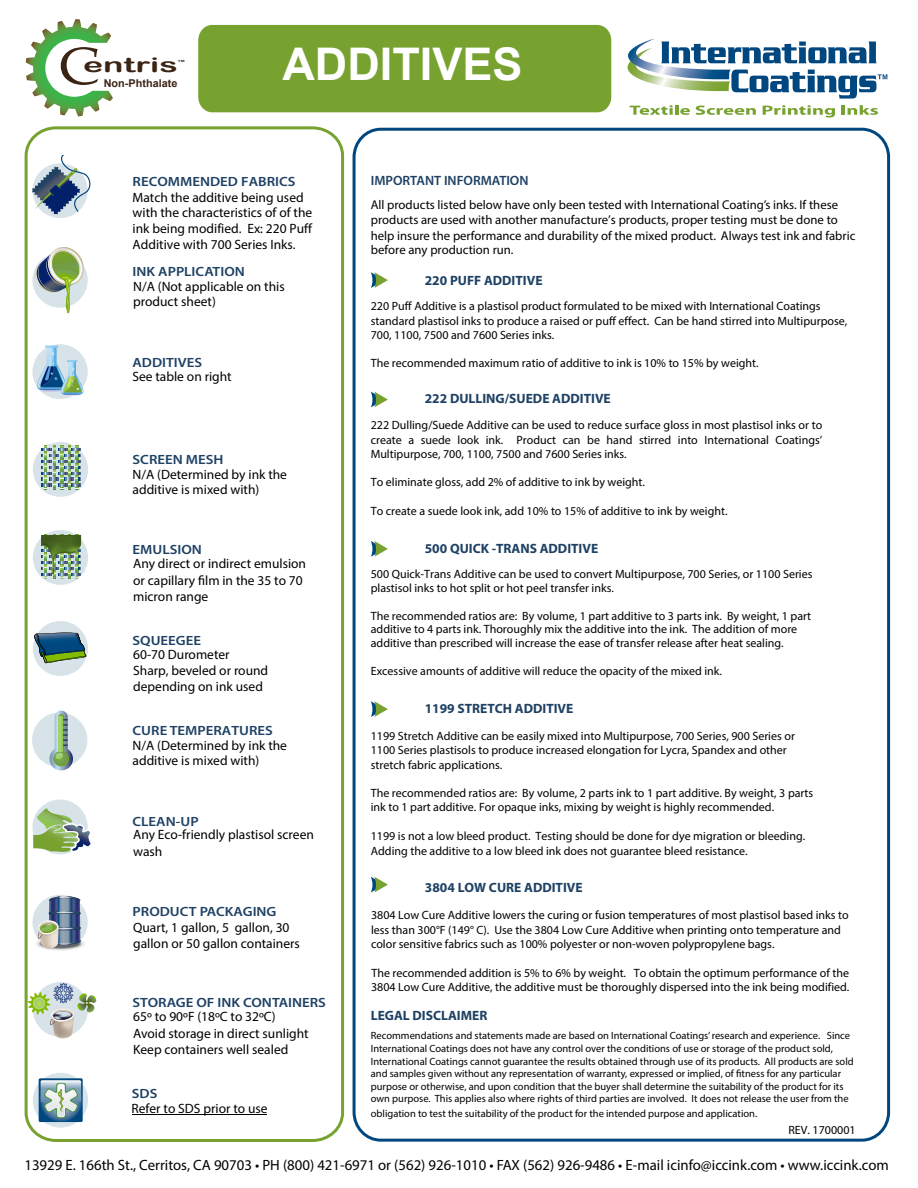
<style>
.page{position:relative;width:918px;height:1188px;background:#fff}
.page>*{position:absolute;margin:0;border:0;box-sizing:border-box;transform-origin:0 0}
.t1{font:53.1px "Book Antiqua";color:#3c2415;scale:1.08 1}
.t2{font:700 45px "Arial";color:#fff}
.t3{font:20.25px "Arial Rounded MT Bold";color:#3c2415;scale:1.66 1}
.t4{font:14.85px "Myriad Pro";color:#000}
.t5{font:13.5px/16.2px "Myriad Pro";color:#000}
.t6{font:700 13.5px "Myriad Pro";color:#1e4164}
.t7{font:600 13.5px "Myriad Pro";color:#1e4164}
.t8{font:600 13.35px "Myriad Pro";color:#1e4164;scale:1.11 1}
.t9{font:12.75px/15.1px "Myriad Pro";color:#000}
.t10{font:12px/14.4px "Myriad Pro";color:#000}
.t11{font:700 10.8px "Arial";color:#3c2415}
.t12{font:10.5px/12.6px "Myriad Pro";color:#000}
.t13{font:2.85px "Arial Rounded MT Bold";color:#3c2415;scale:1.66 1}
</style>
<div class="page">
<div style="left:25px;top:126px;width:319px;height:1016px;border:3px solid #78a22f;border-radius:29px"></div>
<svg style="left:628px;top:39px;width:259px;height:60px"></svg>
<svg style="left:630px;top:105px;width:60px;height:10px"></svg>
<svg style="left:696px;top:106px;width:60px;height:9px"></svg>
<svg style="left:763px;top:105px;width:72px;height:13px"></svg>
<svg style="left:842px;top:105px;width:36px;height:10px"></svg>
<div style="left:353px;top:128px;width:537px;height:1014px;border:3px solid #00467f;border-radius:27px"></div>
<svg style="left:26px;top:19px;width:87px;height:97px"></svg>
<div style="left:60px;top:43px;width:125px;height:48px;background:#fff;border-radius:21px"></div>
<div style="left:32px;top:163px;width:56px;height:55px;background:#d8e3e9;border-radius:50%"></div>
<div style="left:32px;top:344px;width:56px;height:55px;background:#d8e3e9;border-radius:50%"></div>
<div style="left:33px;top:442px;width:55px;height:55px;background:#d8e3e9;border-radius:50%"></div>
<div style="left:33px;top:530px;width:55px;height:55px;background:#d8e3e9;border-radius:50%"></div>
<div style="left:33px;top:621px;width:55px;height:55px;background:#d8e3e9;border-radius:50%"></div>
<div style="left:32px;top:712px;width:55px;height:55px;background:#d8e3e9;border-radius:50%"></div>
<div style="left:32px;top:800px;width:56px;height:54px;background:#d8e3e9;border-radius:50%"></div>
<div style="left:32px;top:895px;width:56px;height:55px;background:#d8e3e9;border-radius:50%"></div>
<div style="left:33px;top:1073px;width:55px;height:55px;background:#d8e3e9;border-radius:50%"></div>
<svg style="left:32px;top:155px;width:59px;height:59px"></svg>
<svg style="left:34px;top:247px;width:52px;height:67px"></svg>
<svg style="left:36px;top:346px;width:48px;height:50px"></svg>
<svg style="left:42px;top:446px;width:39px;height:44px"></svg>
<svg style="left:41px;top:535px;width:40px;height:44px"></svg>
<svg style="left:34px;top:633px;width:53px;height:30px"></svg>
<svg style="left:49px;top:711px;width:24px;height:59px"></svg>
<hr style="left:59px;top:716px;width:3px;height:35px;background:#a2d072">
<svg style="left:33px;top:808px;width:58px;height:45px"></svg>
<div style="left:35px;top:936px;width:51px;height:15px;background:#f7f7f7;border-radius:50%"></div>
<div style="left:37px;top:937px;width:47px;height:13px;background:#f0f0f1;border-radius:50%"></div>
<div style="left:38px;top:938px;width:45px;height:12px;background:#eaebeb;border-radius:50%"></div>
<div style="left:39px;top:938px;width:43px;height:11px;background:#cfd0d2;border-radius:50%"></div>
<svg style="left:35px;top:896px;width:46px;height:54px"></svg>
<svg style="left:28px;top:983px;width:68px;height:58px"></svg>
<svg style="left:39px;top:1078px;width:44px;height:44px;background:#82a4b0"></svg>
<div style="left:198px;top:25px;width:413px;height:87px;background:#78a22f;border-radius:15px"></div>
<svg style="left:371px;top:272px;width:17px;height:16px"></svg>
<svg style="left:371px;top:392px;width:17px;height:15px"></svg>
<svg style="left:371px;top:541px;width:17px;height:16px"></svg>
<svg style="left:371px;top:701px;width:17px;height:16px"></svg>
<hr style="left:132px;top:1115px;width:135px;height:1px;background:#000">
<svg style="left:371px;top:877px;width:17px;height:16px"></svg>
<h1 class="t1" style="left:58px;top:29px;width:39px">C</h1>
<h3 class="t3" style="left:83px;top:53px;width:59px">entris</h3>
<p class="t13" style="left:178px;top:59px;width:6px">TM</p>
<p class="t11" style="left:104px;top:76px;width:75px">Non-Phthalate</p>
<h2 class="t2" style="left:282px;top:32px;width:242px">ADDITIVES</h2>
<p class="t8" style="left:133px;top:173px;width:148px">RECOMMENDED FABRICS</p>
<p class="t5" style="left:133px;top:189px;width:181px;line-height:15.8px">Match the additive being used with the characteristics of of the ink being modified. Ex: 220 Puff<br>Additive with 700 Series Inks.</p>
<p class="t5" style="left:133px;top:278px;width:153px;line-height:15px">N/A (Not applicable on this product sheet)</p>
<p class="t8" style="left:133px;top:264px;width:103px">INK APPLICATION</p>
<p class="t8" style="left:132px;top:354px;width:64px">ADDITIVES</p>
<p class="t5" style="left:132px;top:368px;width:101px">See table on right</p>
<p class="t8" style="left:133px;top:451px;width:83px">SCREEN MESH</p>
<p class="t5" style="left:133px;top:466px;width:156px;line-height:15.5px">N/A (Determined by ink the additive is mixed with)</p>
<p class="t8" style="left:133px;top:541px;width:64px">EMULSION</p>
<p class="t5" style="left:133px;top:556px;width:174px">Any direct or indirect emulsion or capillary film in the 35 to 70 micron range</p>
<p class="t8" style="left:133px;top:632px;width:63px">SQUEEGEE</p>
<p class="t5" style="left:133px;top:646px;width:137px">60-70 Durometer<br>Sharp, beveled or round depending on ink used</p>
<p class="t8" style="left:133px;top:722px;width:128px">CURE TEMPERATURES</p>
<p class="t5" style="left:133px;top:738px;width:156px;line-height:14.7px">N/A (Determined by ink the additive is mixed with)</p>
<p class="t8" style="left:133px;top:813px;width:61px">CLEAN-UP</p>
<p class="t5" style="left:133px;top:826px;width:182px">Any Eco-friendly plastisol screen wash</p>
<p class="t8" style="left:133px;top:903px;width:131px">PRODUCT PACKAGING</p>
<p class="t5" style="left:133px;top:919px;width:168px">Quart, 1 gallon, 5 gallon, 30 gallon or 50 gallon containers</p>
<p class="t8" style="left:133px;top:994px;width:176px">STORAGE OF INK CONTAINERS</p>
<p class="t5" style="left:133px;top:1009px;width:177px">65º to 90ºF (18ºC to 32ºC)<br>Avoid storage in direct sunlight<br>Keep containers well sealed</p>
<p class="t8" style="left:132px;top:1085px;width:25px">SDS</p>
<p class="t5" style="left:132px;top:1100px;width:138px">Refer to SDS prior to use</p>
<p class="t7" style="left:371px;top:172px;width:159px">IMPORTANT INFORMATION</p>
<p class="t9" style="left:371px;top:197px;width:486px">All products listed below have only been tested with International Coating’s inks. If these products are used with another manufacture’s products, proper testing must be done to help insure the performance and durability of the mixed product. Always test ink and fabric before any production run.</p>
<p class="t6" style="left:425px;top:272px;width:119px">220 PUFF ADDITIVE</p>
<p class="t10" style="left:371px;top:299px;width:478px">220 Puff Additive is a plastisol product formulated to be mixed with International Coatings standard plastisol inks to produce a raised or puff effect. Can be hand stirred into Multipurpose,<br>700, 1100, 7500 and 7600 Series inks.</p>
<p class="t10" style="left:371px;top:356px;width:389px">The recommended maximum ratio of additive to ink is 10% to 15% by weight.</p>
<p class="t6" style="left:425px;top:390px;width:188px">222 DULLING/SUEDE ADDITIVE</p>
<p class="t10" style="left:371px;top:418px;width:453px;text-align:justify">222 Dulling/Suede Additive can be used to reduce surface gloss in most plastisol inks or to create a suede look ink. Product can be hand stirred into International Coatings’ Multipurpose, 700, 1100, 7500 and 7600 Series inks.</p>
<p class="t10" style="left:371px;top:475px;width:276px">To eliminate gloss, add 2% of additive to ink by weight.</p>
<p class="t10" style="left:371px;top:504px;width:358px">To create a suede look ink, add 10% to 15% of additive to ink by weight.</p>
<p class="t6" style="left:425px;top:539px;width:175px">500 QUICK -TRANS ADDITIVE</p>
<p class="t10" style="left:371px;top:567px;width:443px;line-height:14px">500 Quick-Trans Additive can be used to convert Multipurpose, 700 Series, or 1100 Series plastisol inks to hot split or hot peel transfer inks.</p>
<p class="t10" style="left:371px;top:608px;width:442px;line-height:14px">The recommended ratios are: By volume, 1 part additive to 3 parts ink. By weight, 1 part additive to 4 parts ink. Thoroughly mix the additive into the ink. The addition of more additive than prescribed will increase the ease of transfer release after heat sealing.</p>
<p class="t10" style="left:371px;top:664px;width:353px">Excessive amounts of additive will reduce the opacity of the mixed ink.</p>
<p class="t6" style="left:425px;top:700px;width:150px">1199 STRETCH ADDITIVE</p>
<p class="t10" style="left:371px;top:728px;width:426px">1199 Stretch Additive can be easily mixed into Multipurpose, 700 Series, 900 Series or<br>1100 Series plastisols to produce increased elongation for Lycra, Spandex and other stretch fabric applications.</p>
<p class="t10" style="left:371px;top:785px;width:444px">The recommended ratios are: By volume, 2 parts ink to 1 part additive. By weight, 3 parts ink to 1 part additive. For opaque inks, mixing by weight is highly recommended.</p>
<p class="t10" style="left:371px;top:828px;width:436px;line-height:15px">1199 is not a low bleed product. Testing should be done for dye migration or bleeding.<br>Adding the additive to a low bleed ink does not guarantee bleed resistance.</p>
<p class="t6" style="left:425px;top:878px;width:159px">3804 LOW CURE ADDITIVE</p>
<p class="t10" style="left:371px;top:908px;width:479px">3804 Low Cure Additive lowers the curing or fusion temperatures of most plastisol based inks to less than 300°F (149° C). Use the 3804 Low Cure Additive when printing onto temperature and color sensitive fabrics such as 100% polyester or non-woven polypropylene bags.</p>
<p class="t10" style="left:371px;top:965px;width:480px">The recommended addition is 5% to 6% by weight. To obtain the optimum performance of the<br>3804 Low Cure Additive, the additive must be thoroughly dispersed into the ink being modified.</p>
<p class="t6" style="left:371px;top:1007px;width:118px">LEGAL DISCLAIMER</p>
<p class="t12" style="left:371px;top:1029px;width:484px">Recommendations and statements made are based on International Coatings’ research and experience. Since International Coatings does not have any control over the conditions of use or storage of the product sold, International Coatings cannot guarantee the results obtained through use of its products. All products are sold and samples given without any representation of warranty, expressed or implied, of fitness for any particular purpose or otherwise, and upon condition that the buyer shall determine the suitability of the product for its own purpose. This applies also where rights of third parties are involved. It does not release the user from the</p>
<p class="t12" style="left:371px;top:1107px;width:388px">obligation to test the suitability of the product for the intended purpose and application.</p>
<p class="t10" style="left:789px;top:1122px;width:69px">REV. 1700001</p>
<p class="t4" style="left:24px;top:1156px;width:866px">13929 E. 166th St., Cerritos, CA 90703 • PH (800) 421-6971 or (562) 926-1010 • FAX (562) 926-9486 • E-mail icinfo@iccink.com • www.iccink.com</p>
</div>
